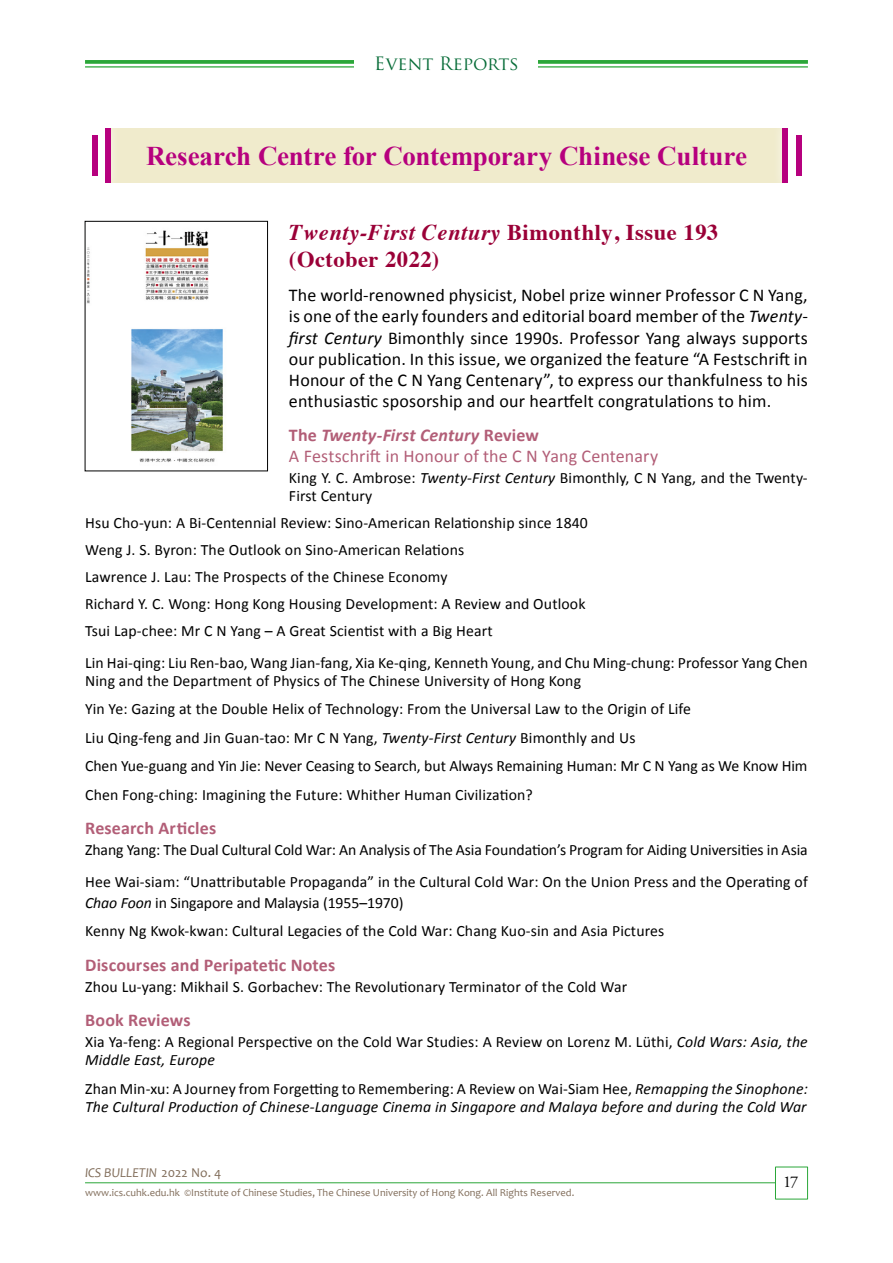
<style>
.page{position:relative;width:893px;height:1263px;background:#fff}
.page>*{position:absolute;margin:0;border:0;box-sizing:border-box;transform-origin:0 0}
.c_Event_hd3{font:700 27px "Times New Roman";letter-spacing:-.01em;color:#b6007e}
.c_BODY_chi{font:700 22.5px/27px "Times";letter-spacing:.025em;color:#9a0037}
.c_BODY_chi-2{font:18px/21px "Calibri";letter-spacing:.01em;color:#000;text-align:justify}
.c_caption{font:700 18px "Calibri";letter-spacing:.01em;color:#b25e77}
.c_caption-2{font:18px "Calibri";letter-spacing:.005em;color:#b25e77}
.c_caption-3{font:italic 700 18px "Calibri";letter-spacing:.01em;color:#b25e77}
.t1{font:18px "Trajan Pro";color:#076c38}
.t2{font:16.5px "Adobe Garamond Pro";color:#000}
.c_BODY_chi-3{font:15.75px/18px "Calibri";letter-spacing:.01em;color:#000}
.c_BODY_chi-4{font:italic 15.75px/18px "Calibri";letter-spacing:.01em;color:#000}
.t3{font:italic 13.5px "Candara";color:#816d5a}
.t4{font:10.5px "Candara";color:#816d5a}
.s1{font-style:italic}
.s2{font-style:normal}
</style>
<div class="page">
<div style="left:775px;top:1166px;width:33px;height:33px;background:#fff;border:1px solid #2ba739"></div>
<hr style="left:85px;top:1182px;width:690px;height:1px;background:#2ba739">
<svg style="left:85px;top:60px;width:723px;height:4px;background:#37ac45"></svg>
<hr style="left:85px;top:66px;width:723px;height:2px;background:#2ba739">
<div style="left:355px;top:54px;width:183px;height:30px;background:#fff"></div>
<div style="left:111px;top:128px;width:672px;height:54px;background:#f0ebcc"></div>
<div style="left:95px;top:118px;width:26px;height:74px;background:#fff;opacity:.75"></div>
<div style="left:105px;top:128px;width:6px;height:54px;background:#b6007e"></div>
<div style="left:772px;top:118px;width:26px;height:74px;background:#fff;opacity:.75"></div>
<div style="left:782px;top:128px;width:6px;height:54px;background:#b6007e"></div>
<div style="left:786px;top:126px;width:25px;height:58px;background:#fff"></div>
<div style="left:796px;top:135px;width:5px;height:40px;background:#b6007e"></div>
<div style="left:82px;top:126px;width:25px;height:58px;background:#fff"></div>
<div style="left:92px;top:135px;width:6px;height:40px;background:#b6007e"></div>
<img style="left:87px;top:230px;width:136px;height:232px">
<div style="left:85px;top:221px;width:183px;height:250px;border:1px solid #000"></div>
<p class="t1" style="left:374px;top:52px;width:146px">Event Reports</p>
<p class="c_Event_hd3" style="left:146px;top:138px;width:603px">Research Centre for Contemporary Chinese Culture</p>
<p class="c_BODY_chi" style="left:289px;top:216px;width:431px"><span class="s1">Twenty-First Century</span> Bimonthly, Issue 193 (October 2022)</p>
<p class="c_BODY_chi-2" style="left:289px;top:285px;width:520px">The world-renowned physicist, Nobel prize winner Professor C N Yang, is one of the early founders and editorial board member of the <span class="s1">Twenty&shy;first Century</span> Bimonthly since 1990s. Professor Yang always supports our publication. In this issue, we organized the feature “A Festschrift in Honour of the C N Yang Centenary”, to express our thankfulness to his enthusiastic sposorship and our heartfelt congratulations to him.</p>
<p class="c_caption-3" style="left:289px;top:424px;width:251px"><span class="s2">The</span> Twenty-First Century <span class="s2">Review</span></p>
<p class="c_caption-2" style="left:289px;top:445px;width:371px">A Festschrift in Honour of the C N Yang Centenary</p>
<p class="c_BODY_chi-3" style="left:289px;top:469px;width:520px">King Y. C. Ambrose: <span class="s1">Twenty-First Century</span> Bimonthly, C N Yang, and the Twenty-<br>First Century</p>
<p class="c_BODY_chi-3" style="left:85px;top:514px;width:504px">Hsu Cho-yun: A Bi-Centennial Review: Sino-American Relationship since 1840</p>
<p class="c_BODY_chi-3" style="left:85px;top:541px;width:381px">Weng J. S. Byron: The Outlook on Sino-American Relations</p>
<p class="c_BODY_chi-3" style="left:85px;top:568px;width:364px">Lawrence J. Lau: The Prospects of the Chinese Economy</p>
<p class="c_BODY_chi-3" style="left:85px;top:595px;width:502px">Richard Y. C. Wong: Hong Kong Housing Development: A Review and Outlook</p>
<p class="c_BODY_chi-3" style="left:85px;top:622px;width:409px">Tsui Lap-chee: Mr C N Yang – A Great Scientist with a Big Heart</p>
<p class="c_BODY_chi-3" style="left:85px;top:653px;width:724px">Lin Hai-qing: Liu Ren-bao, Wang Jian-fang, Xia Ke-qing, Kenneth Young, and Chu Ming-chung: Professor Yang Chen<br>Ning and the Department of Physics of The Chinese University of Hong Kong</p>
<p class="c_BODY_chi-3" style="left:85px;top:700px;width:607px">Yin Ye: Gazing at the Double Helix of Technology: From the Universal Law to the Origin of Life</p>
<p class="c_BODY_chi-3" style="left:85px;top:728px;width:552px">Liu Qing-feng and Jin Guan-tao: Mr C N Yang, <span class="s1">Twenty-First Century</span> Bimonthly and Us</p>
<p class="c_BODY_chi-3" style="left:85px;top:757px;width:724px">Chen Yue-guang and Yin Jie: Never Ceasing to Search, but Always Remaining Human: Mr C N Yang as We Know Him</p>
<p class="c_BODY_chi-3" style="left:85px;top:785px;width:449px">Chen Fong-ching: Imagining the Future: Whither Human Civilization?</p>
<p class="c_caption" style="left:85px;top:816px;width:133px">Research Articles</p>
<p class="c_BODY_chi-3" style="left:85px;top:841px;width:724px">Zhang Yang: The Dual Cultural Cold War: An Analysis of The Asia Foundation’s Program for Aiding Universities in Asia</p>
<p class="c_BODY_chi-3" style="left:85px;top:871px;width:724px;line-height:21px">Hee Wai-siam: “Unattributable Propaganda” in the Cultural Cold War: On the Union Press and the Operating of<br><span class="s1">Chao Foon</span> in Singapore and Malaysia (1955–1970)</p>
<p class="c_BODY_chi-3" style="left:85px;top:922px;width:581px">Kenny Ng Kwok-kwan: Cultural Legacies of the Cold War: Chang Kuo-sin and Asia Pictures</p>
<p class="c_caption" style="left:85px;top:953px;width:252px">Discourses and Peripatetic Notes</p>
<p class="c_BODY_chi-3" style="left:85px;top:977px;width:544px">Zhou Lu-yang: Mikhail S. Gorbachev: The Revolutionary Terminator of the Cold War</p>
<p class="c_caption" style="left:85px;top:1008px;width:107px">Book Reviews</p>
<p class="c_BODY_chi-3" style="left:85px;top:1033px;width:724px">Xia Ya-feng: A Regional Perspective on the Cold War Studies: A Review on Lorenz M. Lüthi, <span class="s1">Cold Wars: Asia, the<br>Middle East, Europe</span></p>
<p class="c_BODY_chi-4" style="left:85px;top:1079px;width:724px"><span class="s2">Zhan Min-xu: A Journey from Forgetting to Remembering: A Review on Wai-Siam Hee,</span> Remapping the Sinophone:<br>The Cultural Production of Chinese-Language Cinema in Singapore and Malaya before and during the Cold War</p>
<p class="t3" style="left:85px;top:1164px;width:138px">ICS BULLETIN <span class="s2">2022 No. 4</span></p>
<p class="t4" style="left:85px;top:1186px;width:491px">www.ics.cuhk.edu.hk ©Institute of Chinese Studies, The Chinese University of Hong Kong. All Rights Reserved.</p>
<p class="t2" style="left:783px;top:1172px;width:17px">17</p>
</div>
